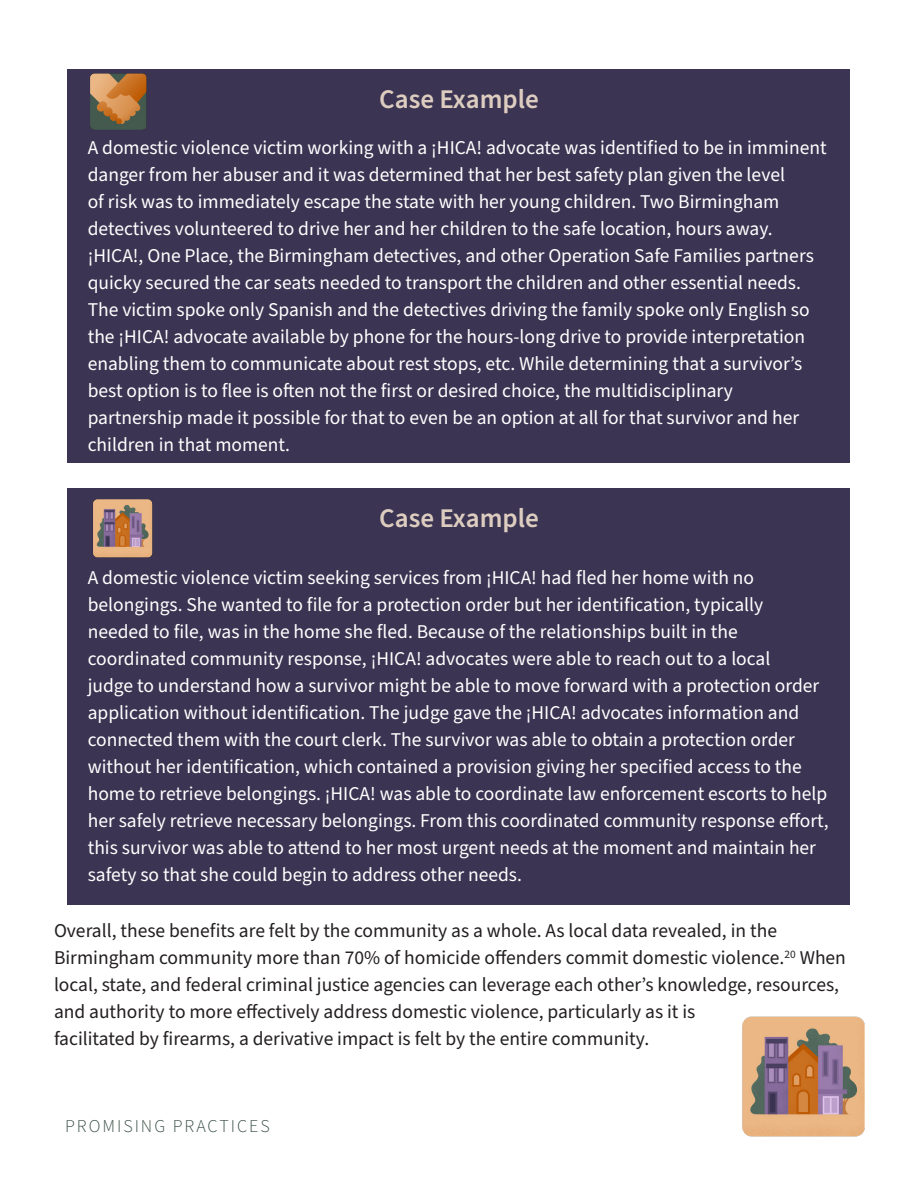
<style>
.page{position:relative;width:918px;height:1188px;background:#fff}
.page>*{position:absolute;margin:0;border:0;box-sizing:border-box;transform-origin:0 0}
.t1{font:600 27px "Source Sans Pro";color:#ddcdc0}
.t2{font:19.5px/27px "Source Sans Pro";color:#fff}
.t3{font:19.5px/27px "Source Sans Pro";color:#231f20}
.t4{font:300 18px "Source Sans Pro";letter-spacing:.11em;color:#364c41}
</style>
<div class="page">
<div style="left:68px;top:69px;width:782px;height:393px;background:#3b3452"></div>
<div style="left:68px;top:488px;width:782px;height:416px;background:#3b3452"></div>
<img style="left:90px;top:73px;width:57px;height:57px">
<img style="left:93px;top:500px;width:60px;height:58px">
<img style="left:742px;top:1016px;width:123px;height:121px">
<p class="t1" style="left:379px;top:81px;width:161px">Case Example</p>
<p class="t2" style="left:88px;top:135px;width:740px">A domestic violence victim working with a ¡HICA! advocate was identified to be in imminent danger from her abuser and it was determined that her best safety plan given the level<br>of risk was to immediately escape the state with her young children. Two Birmingham detectives volunteered to drive her and her children to the safe location, hours away. ¡HICA!, One Place, the Birmingham detectives, and other Operation Safe Families partners quicky secured the car seats needed to transport the children and other essential needs.<br>The victim spoke only Spanish and the detectives driving the family spoke only English so the ¡HICA! advocate available by phone for the hours-long drive to provide interpretation enabling them to communicate about rest stops, etc. While determining that a survivor’s best option is to flee is often not the first or desired choice, the multidisciplinary partnership made it possible for that to even be an option at all for that survivor and her children in that moment.</p>
<p class="t1" style="left:379px;top:500px;width:161px">Case Example</p>
<p class="t2" style="left:88px;top:565px;width:743px">A domestic violence victim seeking services from ¡HICA! had fled her home with no belongings. She wanted to file for a protection order but her identification, typically needed to file, was in the home she fled. Because of the relationships built in the coordinated community response, ¡HICA! advocates were able to reach out to a local<br>judge to understand how a survivor might be able to move forward with a protection order application without identification. The judge gave the ¡HICA! advocates information and connected them with the court clerk. The survivor was able to obtain a protection order without her identification, which contained a provision giving her specified access to the home to retrieve belongings. ¡HICA! was able to coordinate law enforcement escorts to help her safely retrieve necessary belongings. From this coordinated community response effort, this survivor was able to attend to her most urgent needs at the moment and maintain her safety so that she could begin to address other needs.</p>
<p class="t3" style="left:54px;top:918px;width:793px">Overall, these benefits are felt by the community as a whole. As local data revealed, in the Birmingham community more than 70% of homicide offenders commit domestic violence.<sup>20</sup> When local, state, and federal criminal justice agencies can leverage each other’s knowledge, resources, and authority to more effectively address domestic violence, particularly as it is<br>facilitated by firearms, a derivative impact is felt by the entire community.</p>
<p class="t4" style="left:65px;top:1114px;width:206px">PROMISING PRACTICES</p>
</div>
